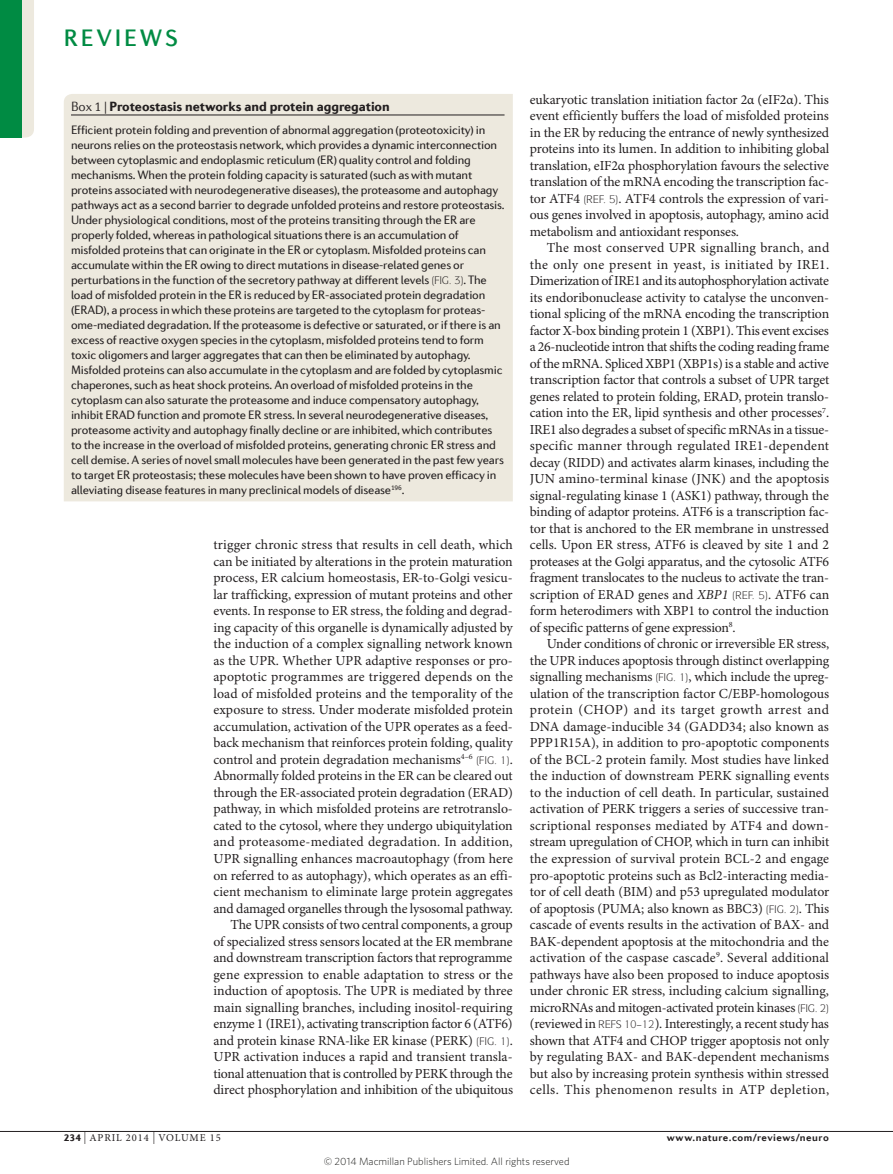
<style>
.page{position:relative;width:893px;height:1174px;background:#fff}
.page>*{position:absolute;margin:0;border:0;box-sizing:border-box;transform-origin:0 0}
.sectionheader{font:500 24px "Diverda Sans Com";letter-spacing:.115em;color:#008b43}
.bodyindent{font:13.8px/16.5px "Minion Pro";letter-spacing:-.01em;color:#231f20;text-align:justify}
.bodyfirst{font:13.8px/16.5px "Minion Pro";letter-spacing:-.01em;color:#231f20;text-align:justify}
.boxtitle{font:900 13.5px "Diverda Sans Com";letter-spacing:-.005em;color:#231f20}
.boxbody1{font:12.3px/15px "Diverda Sans Com";letter-spacing:-.015em;color:#231f20}
.t1{font:300 10.5px "Whitney";color:#1d1d1b}
.t2{font:700 10.5px "Diverda Sans Com";letter-spacing:.045em;color:#231f20}
.t3{font:10.5px "Minion Pro";letter-spacing:.085em;color:#231f20}
.s1{font-weight:300}
.s2{font-style:italic}
.s3{font-size:10.5px}
.s4{font-family:"Diverda Sans Com";font-weight:900}
.s5{font-size:12px}
</style>
<div class="page">
<hr style="left:0;top:1131px;width:893px;height:1px;background:#231f20">
<div style="left:64px;top:94px;width:449px;height:407px;background:#ede9de"></div>
<hr style="left:71px;top:115px;width:434px;height:1px;background:#231f20">
<svg style="left:21px;top:0;width:13px;height:138px;background:#dae2d2"></svg>
<div style="left:0;top:0;width:21px;height:138px;background:#008b43"></div>
<svg style="left:432px;top:276px;width:23px;height:10px"></svg>
<svg style="left:461px;top:276px;width:2px;height:10px"></svg>
<p class="sectionheader" style="left:64px;top:24px;width:116px">REVIEWS</p>
<p class="boxtitle" style="left:71px;top:98px;width:320px"><span class="s1">Box 1 |</span> Proteostasis networks and protein aggregation</p>
<p class="boxbody1" style="left:71px;top:122px;width:435px">Efficient protein folding and prevention of abnormal aggregation (proteotoxicity) in neurons relies on the proteostasis network, which provides a dynamic interconnection between cytoplasmic and endoplasmic reticulum (ER) quality control and folding mechanisms. When the protein folding capacity is saturated (such as with mutant proteins associated with neurodegenerative diseases), the proteasome and autophagy pathways act as a second barrier to degrade unfolded proteins and restore proteostasis.<br>Under physiological conditions, most of the proteins transiting through the ER are properly folded, whereas in pathological situations there is an accumulation of misfolded proteins that can originate in the ER or cytoplasm. Misfolded proteins can accumulate within the ER owing to direct mutations in disease-related genes or perturbations in the function of the secretory pathway at different levels</p>
<p class="boxbody1" style="left:71px;top:272px;width:434px;text-indent:383px">✓ . The load of misfolded protein in the ER is reduced by ER-associated protein degradation (ERAD), a process in which these proteins are targeted to the cytoplasm for proteas&shy;ome-mediated degradation. If the proteasome is defective or saturated, or if there is an excess of reactive oxygen species in the cytoplasm, misfolded proteins tend to form toxic oligomers and larger aggregates that can then be eliminated by autophagy.<br>Misfolded proteins can also accumulate in the cytoplasm and are folded by cytoplasmic chaperones, such as heat shock proteins. An overload of misfolded proteins in the cytoplasm can also saturate the proteasome and induce compensatory autophagy, inhibit ERAD function and promote ER stress. In several neurodegenerative diseases, proteasome activity and autophagy finally decline or are inhibited, which contributes to the increase in the overload of misfolded proteins, generating chronic ER stress and cell demise. A series of novel small molecules have been generated in the past few years to target ER proteostasis; these molecules have been shown to have proven efficacy in alleviating disease features in many preclinical models of disease<sup>196</sup>.</p>
<p class="bodyfirst" style="left:213px;top:537px;width:301px">trigger chronic stress that results in cell death, which can be initiated by alterations in the protein maturation process, ER calcium homeostasis, ER‑to‑Golgi vesicu&shy;lar trafficking, expression of mutant proteins and other events. In response to ER stress, the folding and degrad&shy;ing capacity of this organelle is dynamically adjusted by the induction of a complex signalling network known as the UPR. Whether UPR adaptive responses or pro&shy;apoptotic programmes are triggered depends on the load of misfolded proteins and the temporality of the exposure to stress. Under moderate misfolded protein accumulation, activation of the UPR operates as a feed&shy;back mechanism that reinforces protein folding, quality control and protein degradation mechanisms<sup>4–6</sup></p>
<p class="bodyfirst" style="left:213px;top:752px;width:301px;text-indent:296px">.<br>Abnormally folded proteins in the ER can be cleared out through the ER‑associated protein degradation (ERAD) pathway, in which misfolded proteins are retrotranslo&shy;cated to the cytosol, where they undergo ubiquitylation and proteasome-mediated degradation. In addition, UPR signalling enhances macroautophagy (from here on referred to as autophagy), which operates as an effi&shy;cient mechanism to eliminate large protein aggregates and damaged organelles through the lysosomal pathway.</p>
<p class="bodyindent" style="left:213px;top:917px;width:301px;text-indent:17px">The UPR consists of two central components, a group of specialized stress sensors located at the ER membrane and downstream transcription factors that reprogramme gene expression to enable adaptation to stress or the induction of apoptosis. The UPR is mediated by three main signalling branches, including inositol-requiring enzyme 1 (IRE1), activating transcription factor 6 (ATF6) and protein kinase RNA-like ER kinase (PERK)</p>
<p class="bodyindent" style="left:213px;top:1032px;width:301px;text-indent:296px">.<br>UPR activation induces a rapid and transient transla&shy;tional attenuation that is controlled by PERK through the direct phosphorylation and inhibition of the ubiquitous</p>
<p class="bodyindent" style="left:530px;top:92px;width:301px">eukaryotic translation initiation factor 2α (eIF2α). This event efficiently buffers the load of misfolded proteins in the ER by reducing the entrance of newly synthesized proteins into its lumen. In addition to inhibiting global translation, eIF2α phosphorylation favours the selective translation of the mRNA encoding the transcription fac&shy;tor ATF4</p>
<p class="bodyindent" style="left:530px;top:191px;width:301px;text-indent:89px">. ATF4 controls the expression of vari&shy;ous genes involved in apoptosis, autophagy, amino acid metabolism and antioxidant responses.</p>
<p class="bodyindent" style="left:530px;top:240px;width:301px;text-indent:17px">The most conserved UPR signalling branch, and the only one present in yeast, is initiated by IRE1.<br>Dimerization of IRE1 and its autophosphorylation activate its endoribonuclease activity to catalyse the unconven&shy;tional splicing of the mRNA encoding the transcription factor X‑box binding protein 1 (XBP1). This event excises a 26‑nucleotide intron that shifts the coding reading frame of the mRNA. Spliced XBP1 (XBP1s) is a stable and active transcription factor that controls a subset of UPR target genes related to protein folding, ERAD, protein translo&shy;cation into the ER, lipid synthesis and other processes<sup>7</sup>.<br>IRE1 also degrades a subset of specific mRNAs in a tissue&shy;specific manner through regulated IRE1‑dependent decay (RIDD) and activates alarm kinases, including the JUN amino‑terminal kinase (JNK) and the apoptosis signal-regulating kinase 1 (ASK1) pathway, through the binding of adaptor proteins. ATF6 is a transcription fac&shy;tor that is anchored to the ER membrane in unstressed cells. Upon ER stress, ATF6 is cleaved by site 1 and 2 proteases at the Golgi apparatus, and the cytosolic ATF6 fragment translocates to the nucleus to activate the tran&shy;scription of ERAD genes and <span class="s2">XBP1</span></p>
<p class="bodyindent" style="left:530px;top:587px;width:301px;text-indent:238px">. ATF6 can form heterodimers with XBP1 to control the induction of specific patterns of gene expression<sup>8</sup>.</p>
<p class="bodyindent" style="left:530px;top:636px;width:301px;text-indent:17px">Under conditions of chronic or irreversible ER stress, the UPR induces apoptosis through distinct overlapping signalling mechanisms</p>
<p class="bodyindent" style="left:530px;top:669px;width:301px;text-indent:158px">, which include the upreg&shy;ulation of the transcription factor C/EBP-homologous protein (CHOP) and its target growth arrest and DNA damage-inducible 34 (GADD34; also known as PPP1R15A), in addition to pro-apoptotic components of the BCL‑2 protein family. Most studies have linked the induction of downstream PERK signalling events to the induction of cell death. In particular, sustained activation of PERK triggers a series of successive tran&shy;scriptional responses mediated by ATF4 and down&shy;stream upregulation of CHOP, which in turn can inhibit the expression of survival protein BCL‑2 and engage pro-apoptotic proteins such as Bcl2‑interacting media&shy;tor of cell death (BIM) and p53 upregulated modulator of apoptosis (PUMA; also known as BBC3)</p>
<p class="bodyindent" style="left:530px;top:900px;width:301px;text-align:left;text-indent:269px">. This cascade of events results in the activation of BAX- and BAK-dependent apoptosis at the mitochondria and the activation of the caspase cascade<sup>9</sup>. Several additional pathways have also been proposed to induce apoptosis under chronic ER stress, including calcium signalling, microRNAs and mitogen-activated protein kinases (reviewed in</p>
<p class="bodyindent" style="left:530px;top:1016px;width:301px;text-indent:107px"><span class="s3">–</span> ). Interestingly, a recent study has shown that ATF4 and CHOP trigger apoptosis not only by regulating BAX- and BAK-dependent mechanisms but also by increasing protein synthesis within stressed cells. This phenomenon results in ATP depletion,</p>
<p class="t3" style="left:64px;top:1131px;width:158px"><span class="s4">234</span> <span class="s5">|</span> APRIL 2014 <span class="s5">|</span> VOLUME 15</p>
<p class="t2" style="left:667px;top:1130px;width:164px">www.nature.com/reviews/neuro</p>
<p class="t1" style="left:324px;top:1154px;width:247px">© 2014 Macmillan Publishers Limited. All rights reserved</p>
</div>
